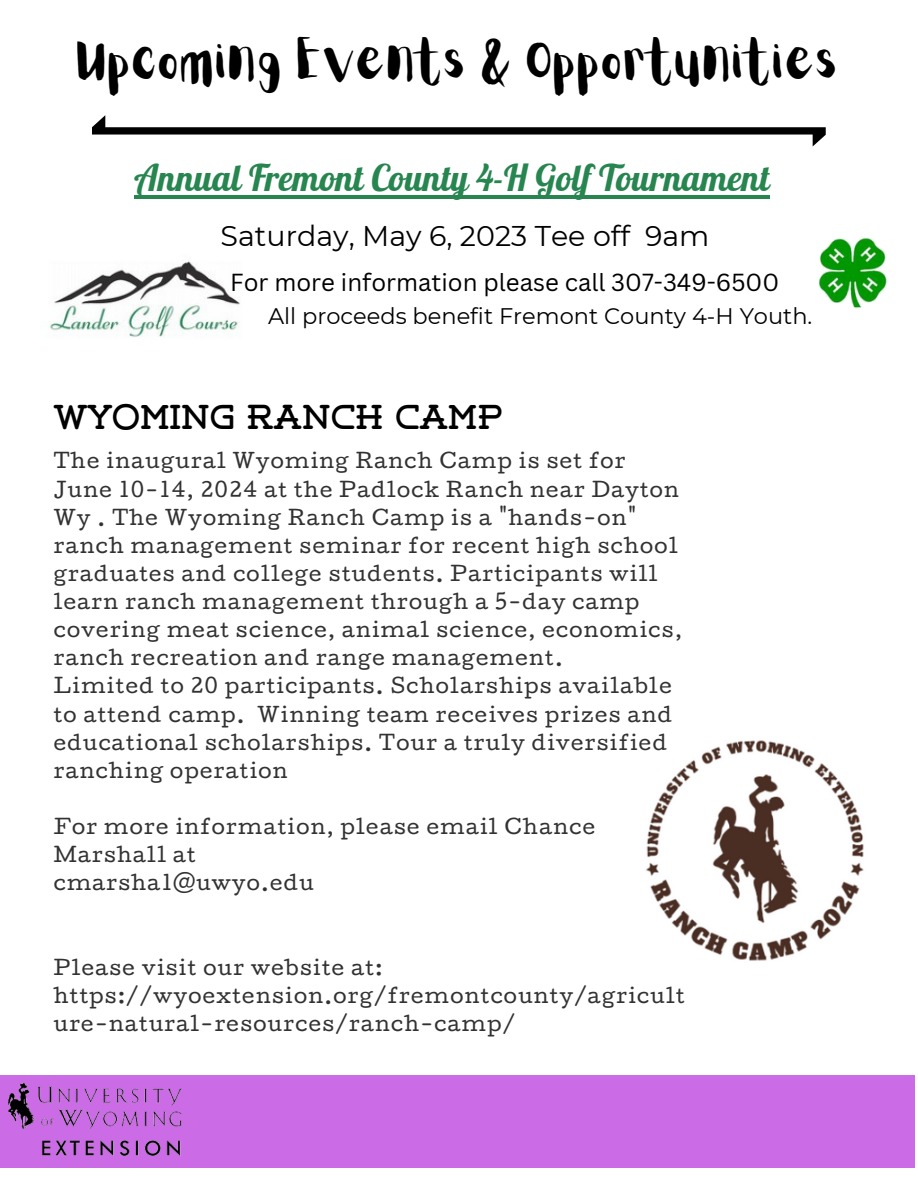
<style>
.page{position:relative;width:918px;height:1188px;background:#fff}
.page>*{position:absolute;margin:0;border:0;box-sizing:border-box;transform-origin:0 0}
.t1{font:46.5px "Aloja Extended";color:#000}
.t2{font:36px "Pattaya";color:#27864f}
.t3{font:34.5px "Weston Free";color:#000}
.t4{font:28.5px "Montserrat";color:#000}
.t5{font:24px "Canva Sans";color:#000}
.t6{font:22.5px "Montserrat";color:#000}
.t7{font:19.5px/28.2px "Cutive";letter-spacing:.07em;color:#323232}
</style>
<div class="page">
<div style="left:0;top:1075px;width:914px;height:92px;background:#cb6ce6"></div>
<img style="left:8px;top:1083px;width:174px;height:72px">
<svg style="left:92px;top:115px;width:734px;height:31px"></svg>
<img style="left:50px;top:260px;width:190px;height:78px">
<hr style="left:134px;top:196px;width:636px;height:3px;background:#27864f">
<img style="left:818px;top:238px;width:69px;height:71px">
<img style="left:646px;top:740px;width:218px;height:221px">
<p class="t1" style="left:77px;top:40px;width:765px">Upcoming Events &amp; Opportunities</p>
<p class="t2" style="left:134px;top:154px;width:637px">Annual Fremont County 4-H Golf Tournament</p>
<h5 class="t4" style="left:221px;top:218px;width:490px">Saturday, May 6, 2023 Tee off 9am</h5>
<p class="t5" style="left:230px;top:266px;width:551px">For more information please call 307-349-6500</p>
<h5 class="t6" style="left:268px;top:303px;width:546px">All proceeds benefit Fremont County 4-H Youth.</h5>
<p class="t3" style="left:54px;top:403px;width:450px">WYOMING RANCH CAMP</p>
<p class="t7" style="left:54px;top:450px;width:630px">The inaugural Wyoming Ranch Camp is set for June 10-14, 2024 at the Padlock Ranch near Dayton Wy . The Wyoming Ranch Camp is a "hands-on" ranch management seminar for recent high school graduates and college students. Participants will learn ranch management through a 5-day camp covering meat science, animal science, economics, ranch recreation and range management.</p>
<p class="t7" style="left:54px;top:675px;width:620px">Limited to 20 participants. Scholarships available to attend camp. Winning team receives prizes and educational scholarships. Tour a truly diversified ranching operation</p>
<p class="t7" style="left:54px;top:816px;width:543px">For more information, please email Chance<br>Marshall at</p>
<p class="t7" style="left:54px;top:872px;width:261px">cmarsha1@uwyo.edu</p>
<p class="t7" style="left:54px;top:956px;width:330px">Please visit our website at:</p>
<p class="t7" style="left:54px;top:984px;width:632px">https://wyoextension.org/fremontcounty/agricult ure-natural-resources/ranch-camp/</p>
</div>
